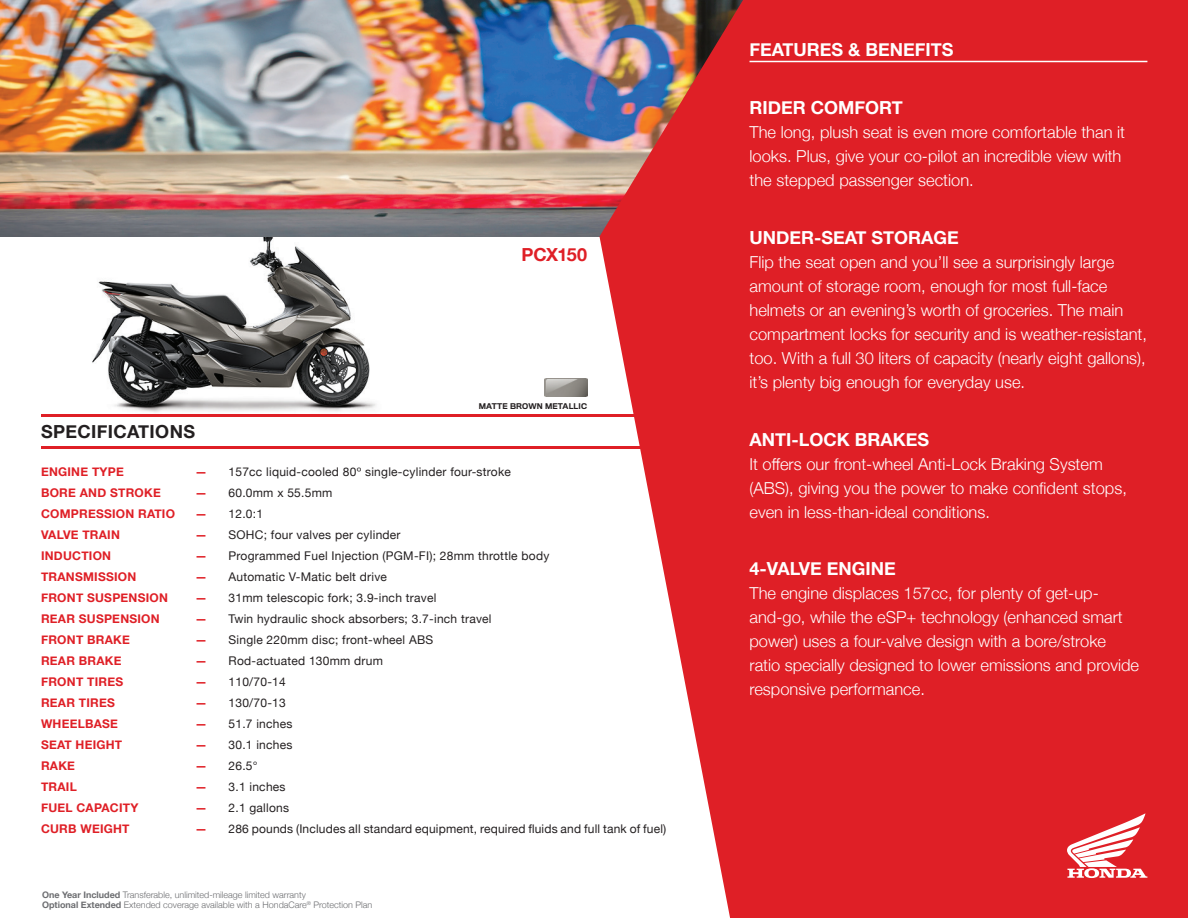
<style>
.page{position:relative;width:1188px;height:918px;background:#fff}
.page>*{position:absolute;margin:0;border:0;box-sizing:border-box;transform-origin:0 0}
.t1{font:700 18px "Helvetica Neue";color:#fff}
.t2{font:700 18px "Helvetica Neue";letter-spacing:.02em;color:#231f20}
.t3{font:700 18px "Helvetica Neue";letter-spacing:-.03em;color:#df1f26}
.t4{font:300 16.5px/24px "Helvetica Neue";color:#fff}
.t5{font:12px "Helvetica Neue";letter-spacing:.02em;color:#231f20}
.t6{font:700 12px "Helvetica Neue";letter-spacing:.02em;color:#df1f26}
.t7{font:300 9px/9.8px "Helvetica Neue";color:#6c6d70}
.t8{font:500 7.35px "Titling Gothic FB";letter-spacing:.02em;color:#231f20}
.s1{font-weight:700;color:#df1f26}
.s2{font-weight:700}
</style>
<div class="page">
<img style="left:32px;top:236px;width:391px;height:176px">
<img style="left:0;top:0;width:599px;height:236px">
<svg style="left:599px;top:0;width:589px;height:918px;background:#df353b"></svg>
<hr style="left:41px;top:446px;width:641px;height:3px;background:#df1f26">
<hr style="left:41px;top:414px;width:641px;height:3px;background:#df1f26">
<svg style="left:1067px;top:814px;width:80px;height:64px"></svg>
<hr style="left:750px;top:61px;width:397px;height:1px;background:#fff">
<img style="left:545px;top:379px;width:42px;height:18px">
<p class="t3" style="left:521px;top:240px;width:67px">PCX150</p>
<p class="t2" style="left:41px;top:417px;width:156px">SPECIFICATIONS</p>
<p class="t8" style="left:479px;top:401px;width:110px">MATTE BROWN METALLIC</p>
<p class="t6" style="left:41px;top:462px;width:84px">ENGINE TYPE</p>
<p class="t5" style="left:195px;top:463px;width:317px"><span class="s1">—</span> 157cc liquid-cooled 80º single-cylinder four-stroke</p>
<p class="t6" style="left:41px;top:483px;width:121px">BORE AND STROKE</p>
<p class="t5" style="left:195px;top:484px;width:139px"><span class="s1">—</span> 60.0mm x 55.5mm</p>
<p class="t6" style="left:41px;top:504px;width:136px">COMPRESSION RATIO</p>
<p class="t5" style="left:195px;top:505px;width:69px"><span class="s1">—</span> 12.0:1</p>
<p class="t6" style="left:41px;top:525px;width:80px">VALVE TRAIN</p>
<p class="t5" style="left:195px;top:526px;width:207px"><span class="s1">—</span> SOHC; four valves per cylinder</p>
<p class="t6" style="left:41px;top:546px;width:72px">INDUCTION</p>
<p class="t5" style="left:195px;top:547px;width:356px"><span class="s1">—</span> Programmed Fuel Injection (PGM-FI); 28mm throttle body</p>
<p class="t6" style="left:41px;top:567px;width:97px">TRANSMISSION</p>
<p class="t5" style="left:195px;top:568px;width:193px"><span class="s1">—</span> Automatic V-Matic belt drive</p>
<p class="t6" style="left:41px;top:588px;width:128px">FRONT SUSPENSION</p>
<p class="t5" style="left:195px;top:589px;width:243px"><span class="s1">—</span> 31mm telescopic fork; 3.9-inch travel</p>
<p class="t6" style="left:41px;top:609px;width:120px">REAR SUSPENSION</p>
<p class="t5" style="left:195px;top:610px;width:298px"><span class="s1">—</span> Twin hydraulic shock absorbers; 3.7-inch travel</p>
<p class="t6" style="left:41px;top:630px;width:90px">FRONT BRAKE</p>
<p class="t5" style="left:195px;top:631px;width:240px"><span class="s1">—</span> Single 220mm disc; front-wheel ABS</p>
<p class="t6" style="left:41px;top:651px;width:82px">REAR BRAKE</p>
<p class="t5" style="left:195px;top:652px;width:189px"><span class="s1">—</span> Rod-actuated 130mm drum</p>
<p class="t6" style="left:41px;top:672px;width:84px">FRONT TIRES</p>
<p class="t5" style="left:195px;top:673px;width:92px"><span class="s1">—</span> 110/70-14</p>
<p class="t6" style="left:41px;top:693px;width:75px">REAR TIRES</p>
<p class="t5" style="left:195px;top:694px;width:92px"><span class="s1">—</span> 130/70-13</p>
<p class="t6" style="left:41px;top:714px;width:79px">WHEELBASE</p>
<p class="t5" style="left:195px;top:715px;width:99px"><span class="s1">—</span> 51.7 inches</p>
<p class="t6" style="left:41px;top:735px;width:83px">SEAT HEIGHT</p>
<p class="t5" style="left:195px;top:736px;width:99px"><span class="s1">—</span> 30.1 inches</p>
<p class="t6" style="left:41px;top:756px;width:36px">RAKE</p>
<p class="t5" style="left:195px;top:757px;width:64px"><span class="s1">—</span> 26.5°</p>
<p class="t6" style="left:41px;top:777px;width:37px">TRAIL</p>
<p class="t5" style="left:195px;top:778px;width:92px"><span class="s1">—</span> 3.1 inches</p>
<p class="t6" style="left:41px;top:798px;width:99px">FUEL CAPACITY</p>
<p class="t5" style="left:195px;top:799px;width:95px"><span class="s1">—</span> 2.1 gallons</p>
<p class="t6" style="left:41px;top:819px;width:90px">CURB WEIGHT</p>
<p class="t5" style="left:195px;top:820px;width:473px"><span class="s1">—</span> 286 pounds (Includes all standard equipment, required fluids and full tank of fuel)</p>
<p class="t7" style="left:42px;top:889px;width:332px"><span class="s2">One Year Included</span> Transferable, unlimited-mileage limited warranty<br><span class="s2">Optional Extended</span> Extended coverage available with a HondaCare<sup>®</sup> Protection Plan</p>
<p class="t1" style="left:750px;top:36px;width:206px">FEATURES &amp; BENEFITS</p>
<p class="t1" style="left:750px;top:94px;width:155px">RIDER COMFORT</p>
<p class="t4" style="left:750px;top:119px;width:377px">The long, plush seat is even more comfortable than it looks. Plus, give your co-pilot an incredible view with the stepped passenger section.</p>
<p class="t1" style="left:750px;top:223px;width:211px">UNDER-SEAT STORAGE</p>
<p class="t4" style="left:750px;top:249px;width:399px">Flip the seat open and you’ll see a surprisingly large amount of storage room, enough for most full-face helmets or an evening’s worth of groceries. The main compartment locks for security and is weather-resistant, too. With a full 30 liters of capacity (nearly eight gallons), it’s plenty big enough for everyday use.</p>
<p class="t1" style="left:750px;top:425px;width:181px">ANTI-LOCK BRAKES</p>
<p class="t4" style="left:750px;top:451px;width:379px">It offers our front-wheel Anti-Lock Braking System (ABS), giving you the power to make confident stops, even in less-than-ideal conditions.</p>
<p class="t1" style="left:750px;top:555px;width:148px">4-VALVE ENGINE</p>
<p class="t4" style="left:750px;top:580px;width:391px">The engine displaces 157cc, for plenty of get-up&shy;and-go, while the eSP+ technology (enhanced smart power) uses a four-valve design with a bore/stroke ratio specially designed to lower emissions and provide responsive performance.</p>
</div>
